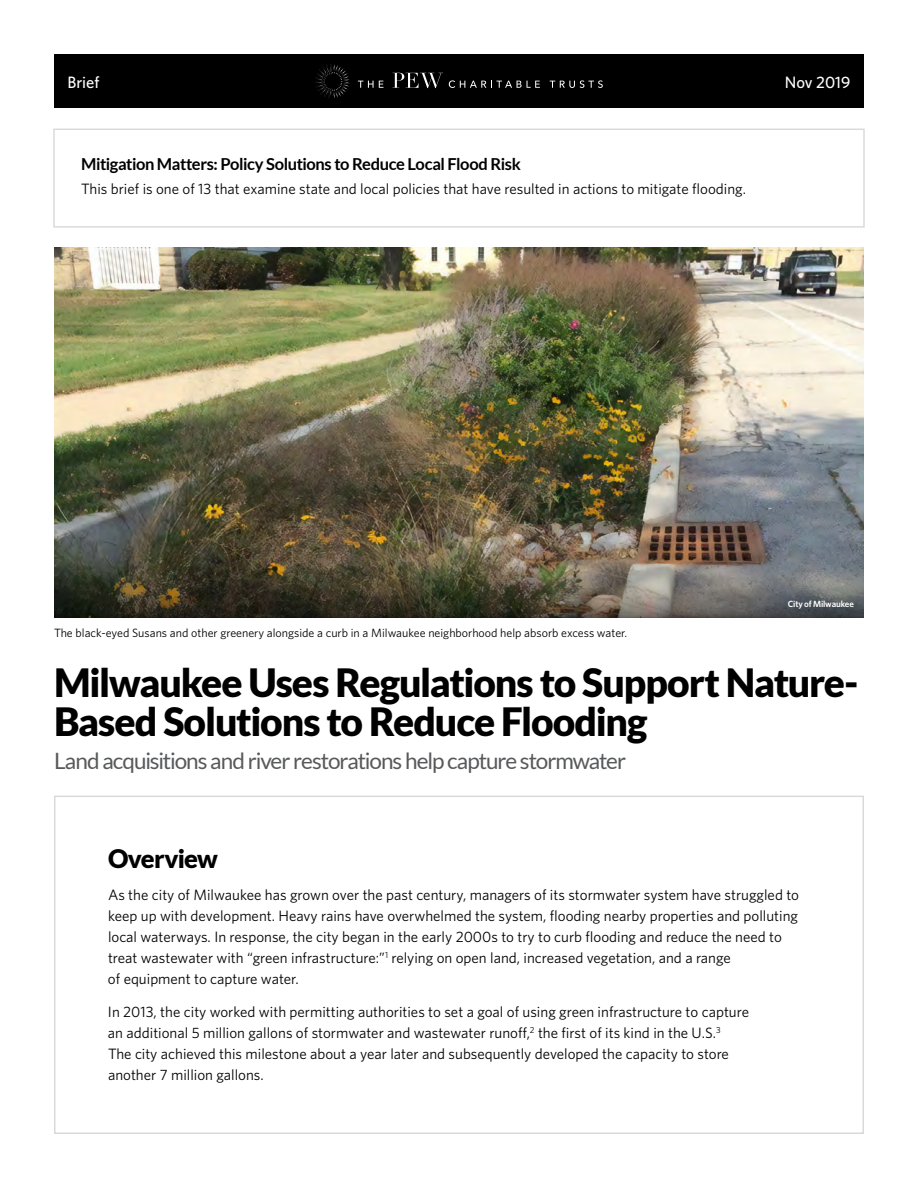
<style>
.page{position:relative;width:918px;height:1188px;background:#fff}
.page>*{position:absolute;margin:0;border:0;box-sizing:border-box;transform-origin:0 0}
.t1{font:900 39px/39px "Lato";letter-spacing:-.03em;color:#000}
.t2{font:900 25.5px "Lato";letter-spacing:-.03em;color:#000}
.t3{font:22.5px "Lato";letter-spacing:-.045em;color:#58595b}
.t4{font:700 16.5px "Lato";letter-spacing:-.025em;color:#000}
.t5{font:500 16.5px "Whitney";color:#fff}
.t6{font:15px/21px "Whitney";color:#000}
.t7{font:12px "Whitney";color:#000}
.t8{font:600 9px "Whitney";letter-spacing:-.015em;color:#fff}
</style>
<div class="page">
<img style="left:54px;top:248px;width:810px;height:306px">
<img style="left:54px;top:554px;width:810px;height:63px">
<div style="left:54px;top:54px;width:810px;height:54px;background:#000"></div>
<svg style="left:315px;top:64px;width:35px;height:34px"></svg>
<svg style="left:358px;top:81px;width:25px;height:7px"></svg>
<svg style="left:449px;top:80px;width:91px;height:8px"></svg>
<svg style="left:550px;top:80px;width:53px;height:8px"></svg>
<svg style="left:392px;top:73px;width:51px;height:15px"></svg>
<p class="t5" style="left:67px;top:71px;width:34px">Brief</p>
<p class="t5" style="left:785px;top:71px;width:67px">Nov 2019</p>
<p class="t4" style="left:81px;top:154px;width:441px">Mitigation Matters: Policy Solutions to Reduce Local Flood Risk</p>
<p class="t6" style="left:81px;top:178px;width:666px">This brief is one of 13 that examine state and local policies that have resulted in actions to mitigate flooding.</p>
<p class="t7" style="left:54px;top:624px;width:575px">The black-eyed Susans and other greenery alongside a curb in a Milwaukee neighborhood help absorb excess water.</p>
<p class="t8" style="left:788px;top:598px;width:68px">City of Milwaukee</p>
<h1 class="t1" style="left:54px;top:663px;width:806px">Milwaukee Uses Regulations to Support Nature-<br>Based Solutions to Reduce Flooding</h1>
<h3 class="t3" style="left:54px;top:748px;width:574px">Land acquisitions and river restorations help capture stormwater</h3>
<h2 class="t2" style="left:108px;top:844px;width:111px">Overview</h2>
<p class="t6" style="left:108px;top:884px;width:693px">As the city of Milwaukee has grown over the past century, managers of its stormwater system have struggled to keep up with development. Heavy rains have overwhelmed the system, flooding nearby properties and polluting local waterways. In response, the city began in the early 2000s to try to curb flooding and reduce the need to treat wastewater with “green infrastructure:”<sup>1</sup> relying on open land, increased vegetation, and a range<br>of equipment to capture water.</p>
<p class="t6" style="left:108px;top:1001px;width:643px">In 2013, the city worked with permitting authorities to set a goal of using green infrastructure to capture an additional 5 million gallons of stormwater and wastewater runoff,<sup>2</sup> the first of its kind in the U.S.<sup>3<br></sup>The city achieved this milestone about a year later and subsequently developed the capacity to store another 7 million gallons.</p>
</div>
